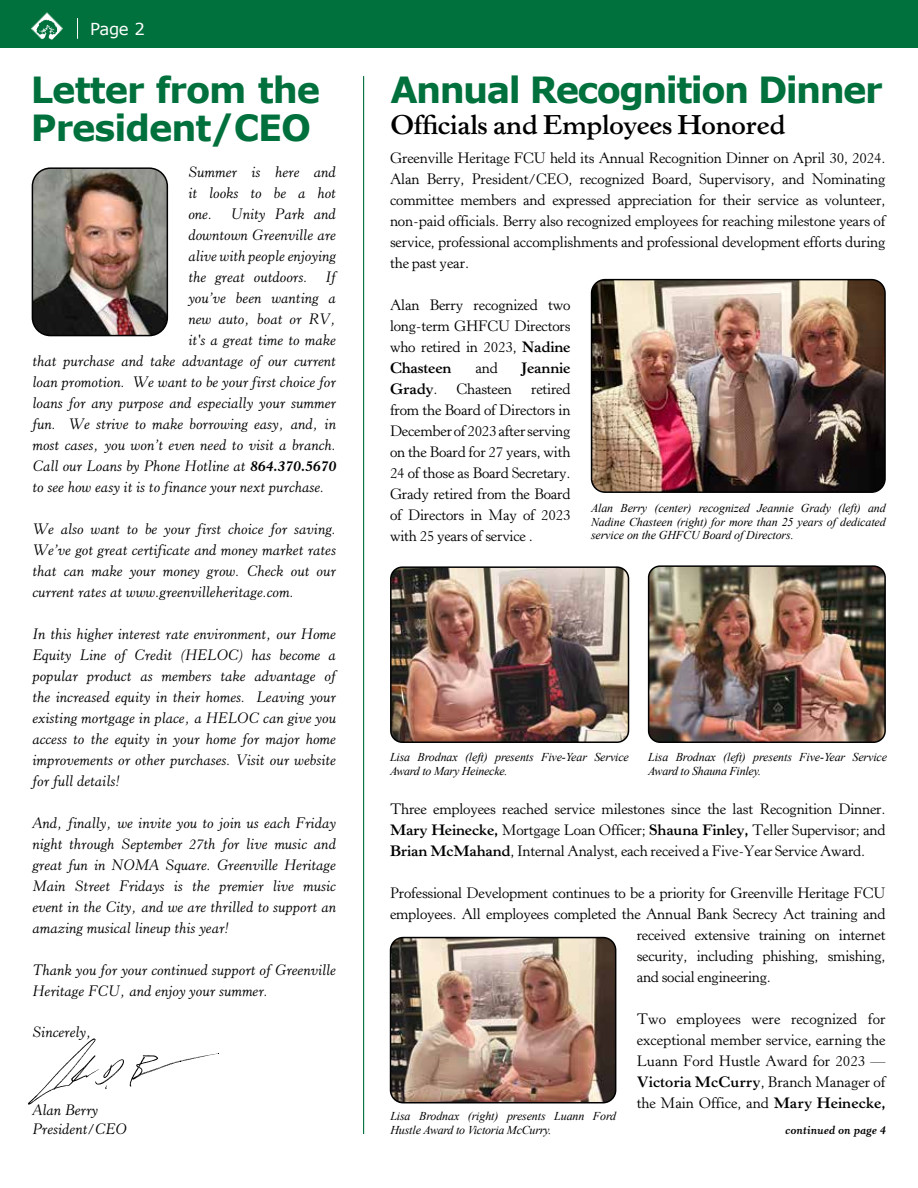
<style>
.page{position:relative;width:918px;height:1188px;background:#fff}
.page>*{position:absolute;margin:0;border:0;box-sizing:border-box;transform-origin:0 0}
.t1{font:700 36px/37.5px "Verdana";letter-spacing:-.04em;color:#00703c}
.t2{font:700 27px "Horley Old Style MT Std";letter-spacing:-.01em;color:#000}
.t3{font:16.5px "Verdana";color:#fff}
.t4{font:italic 15px/21px "Horley Old Style MT Std";color:#000;text-align:justify}
.t5{font:15px/21px "Horley Old Style MT Std";letter-spacing:-.015em;color:#000;text-align:justify}
.t6{font:700 15px "Horley Old Style MT Std";letter-spacing:-.015em;color:#000}
.t7{font:italic 12px/13.5px "Times New Roman";letter-spacing:-.01em;color:#000}
.t8{font:italic 700 12px "Horley Old Style MT Std";color:#000}
.s1{font-weight:700}
.s2{font-weight:400}
</style>
<div class="page">
<div style="left:0;top:0;width:918px;height:47px;background:#00703c"></div>
<hr style="left:363px;top:76px;width:1px;height:1058px;background:#00703c">
<img style="left:31px;top:13px;width:32px;height:27px">
<svg style="left:77px;top:18px;width:1px;height:21px"></svg>
<svg style="left:130px;top:1053px;width:89px;height:34px"></svg>
<svg style="left:28px;top:1038px;width:96px;height:67px"></svg>
<img style="left:32px;top:170px;width:135px;height:166px">
<div style="left:32px;top:167px;width:136px;height:169px;border:2px solid #000;border-radius:18px"></div>
<img style="left:592px;top:281px;width:291px;height:210px">
<div style="left:591px;top:279px;width:295px;height:214px;border:2px solid #000;border-radius:14px"></div>
<img style="left:393px;top:569px;width:236px;height:173px">
<div style="left:390px;top:566px;width:239px;height:177px;border:2px solid #000;border-radius:11px"></div>
<img style="left:649px;top:568px;width:234px;height:174px">
<div style="left:648px;top:565px;width:238px;height:178px;border:2px solid #000;border-radius:11px"></div>
<img style="left:391px;top:938px;width:225px;height:165px">
<div style="left:390px;top:937px;width:226px;height:166px;border:2px solid #000;border-radius:13px"></div>
<p class="t3" style="left:90px;top:18px;width:56px">Page 2</p>
<h1 class="t1" style="left:31px;top:71px;width:291px">Letter from the<br>President/CEO</h1>
<p class="t4" style="left:188px;top:162px;width:149px">Summer is here and it looks to be a hot one.</p>
<p class="t4" style="left:231px;top:204px;width:107px">Unity Park and</p>
<p class="t4" style="left:188px;top:225px;width:149px">downtown Greenville are</p>
<p class="t4" style="left:188px;top:246px;width:149px">alive with people enjoying</p>
<p class="t4" style="left:188px;top:267px;width:149px">the great outdoors. If</p>
<p class="t4" style="left:188px;top:288px;width:149px">you’ve been wanting a</p>
<p class="t4" style="left:188px;top:309px;width:149px">new auto, boat or RV,</p>
<p class="t4" style="left:188px;top:330px;width:149px">it's a great time to make</p>
<p class="t4" style="left:32px;top:351px;width:305px">that purchase and take advantage of our current</p>
<p class="t4" style="left:32px;top:372px;width:305px">loan promotion. We want to be your first choice for</p>
<p class="t4" style="left:32px;top:393px;width:305px">loans for any purpose and especially your summer</p>
<p class="t4" style="left:32px;top:414px;width:305px">fun. We strive to make borrowing easy, and, in</p>
<p class="t4" style="left:32px;top:435px;width:305px">most cases, you won’t even need to visit a branch.</p>
<p class="t4" style="left:32px;top:456px;width:305px">Call our Loans by Phone Hotline at <span class="s1">864.370.5670</span></p>
<p class="t4" style="left:32px;top:477px;width:293px">to see how easy it is to finance your next purchase.</p>
<p class="t4" style="left:32px;top:519px;width:305px">We also want to be your first choice for saving.<br>We’ve got great certificate and money market rates that can make your money grow. Check out our current rates at www.greenvilleheritage.com.</p>
<p class="t4" style="left:32px;top:624px;width:305px">In this higher interest rate environment, our Home Equity Line of Credit (HELOC) has become a popular product as members take advantage of the increased equity in their homes. Leaving your existing mortgage in place, a HELOC can give you access to the equity in your home for major home improvements or other purchases. Visit our website for full details!</p>
<p class="t4" style="left:32px;top:813px;width:305px">And, finally, we invite you to join us each Friday night through September 27th for live music and great fun in NOMA Square. Greenville Heritage Main Street Fridays is the premier live music event in the City, and we are thrilled to support an amazing musical lineup this year!</p>
<p class="t4" style="left:32px;top:960px;width:305px">Thank you for your continued support of Greenville<br>Heritage FCU, and enjoy your summer.</p>
<p class="t4" style="left:32px;top:1021px;width:61px">Sincerely,</p>
<p class="t4" style="left:32px;top:1100px;width:96px;line-height:19.5px">Alan Berry<br>President/CEO</p>
<h1 class="t1" style="left:390px;top:70px;width:494px">Annual Recognition Dinner</h1>
<h2 class="t2" style="left:390px;top:108px;width:397px">Officials and Employees Honored</h2>
<p class="t5" style="left:390px;top:148px;width:497px">Greenville Heritage FCU held its Annual Recognition Dinner on April 30, 2024.<br>Alan Berry, President/CEO, recognized Board, Supervisory, and Nominating committee members and expressed appreciation for their service as volunteer, non-paid officials. Berry also recognized employees for reaching milestone years of service, professional accomplishments and professional development efforts during the past year.</p>
<p class="t5" style="left:390px;top:295px;width:182px">Alan Berry recognized two long-term GHFCU Directors who retired in 2023, <span class="s1">Nadine Chasteen</span></p>
<p class="t5" style="left:476px;top:358px;width:24px">and</p>
<p class="t6" style="left:521px;top:358px;width:51px">Jeannie</p>
<p class="t5" style="left:390px;top:379px;width:182px;text-indent:141px">retired from the Board of Directors in December of 2023 after serving on the Board for 27 years, with 24 of those as Board Secretary.<br>Grady retired from the Board of Directors in May of 2023 with 25 years of service .</p>
<p class="t6" style="left:390px;top:379px;width:49px">Grady<span class="s2">.</span></p>
<p class="t5" style="left:456px;top:379px;width:57px">Chasteen</p>
<p class="t7" style="left:591px;top:501px;width:296px;text-align:justify">Alan Berry (center) recognized Jeannie Grady (left) and Nadine Chasteen (right) for more than 25 years of dedicated service on the GHFCU Board of Directors.</p>
<p class="t7" style="left:390px;top:750px;width:240px">Lisa Brodnax (left) presents Five-Year Service<br>Award to Mary Heinecke.</p>
<p class="t7" style="left:648px;top:750px;width:240px">Lisa Brodnax (left) presents Five-Year Service<br>Award to Shauna Finley.</p>
<p class="t5" style="left:390px;top:799px;width:497px">Three employees reached service milestones since the last Recognition Dinner.<br><span class="s1">Mary Heinecke,</span> Mortgage Loan Officer; <span class="s1">Shauna Finley,</span> Teller Supervisor; and <span class="s1">Brian McMahand</span>, Internal Analyst, each received a Five-Year Service Award.</p>
<p class="t5" style="left:390px;top:883px;width:497px">Professional Development continues to be a priority for Greenville Heritage FCU</p>
<p class="t5" style="left:390px;top:904px;width:497px">employees. All employees completed the Annual Bank Secrecy Act training and</p>
<p class="t5" style="left:637px;top:925px;width:250px">received extensive training on internet</p>
<p class="t5" style="left:637px;top:946px;width:250px">security, including phishing, smishing,</p>
<p class="t5" style="left:637px;top:967px;width:136px">and social engineering.</p>
<p class="t5" style="left:637px;top:1009px;width:250px">Two employees were recognized for exceptional member service, earning the Luann Ford Hustle Award for 2023 — <span class="s1">Victoria McCurry</span>, Branch Manager of the Main Office, and <span class="s1">Mary Heinecke,</span></p>
<p class="t7" style="left:390px;top:1109px;width:227px">Lisa Brodnax (right) presents Luann Ford<br>Hustle Award to Victoria McCurry.</p>
<p class="t8" style="left:785px;top:1122px;width:102px">continued on page 4</p>
</div>
